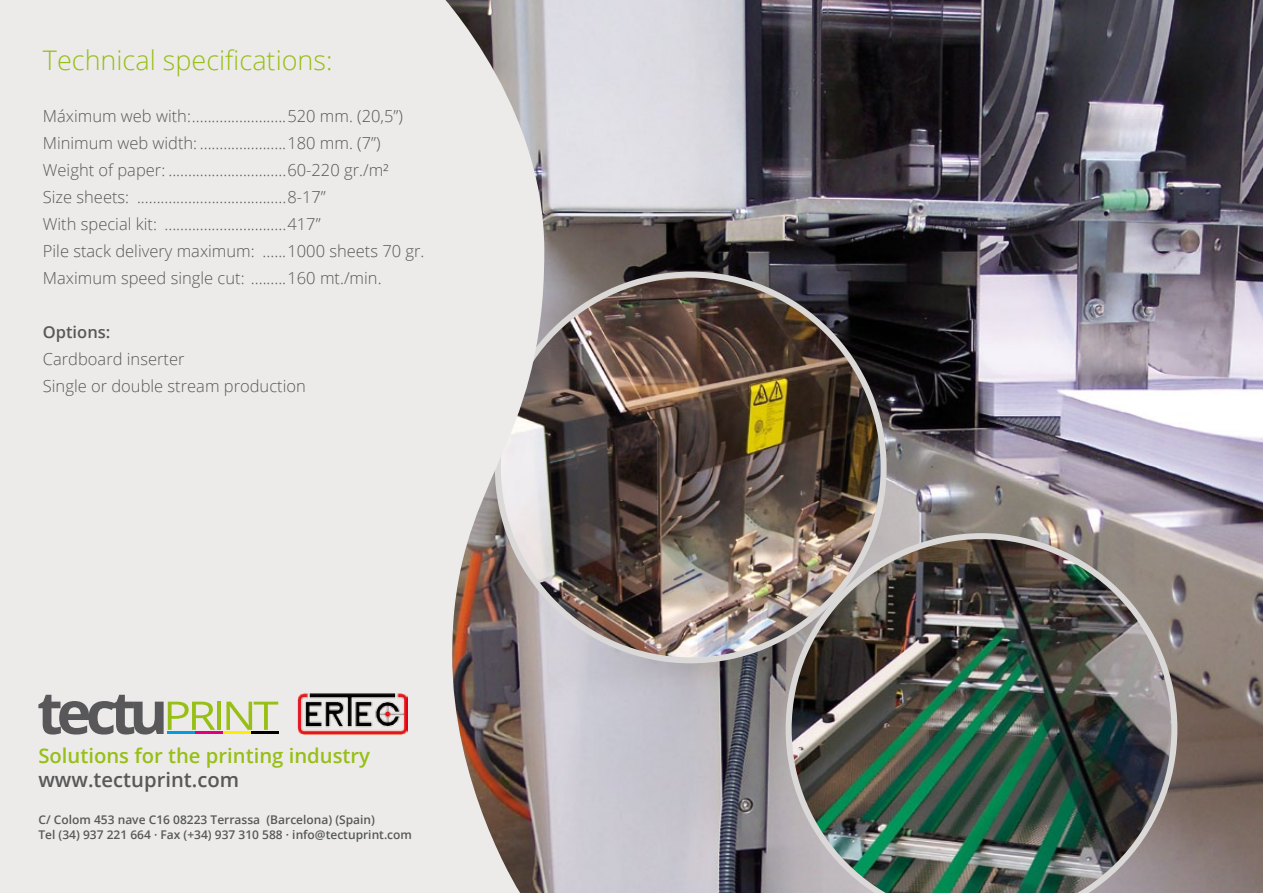
<style>
.page{position:relative;width:1263px;height:893px;background:#fff}
.page>*{position:absolute;margin:0;border:0;box-sizing:border-box;transform-origin:0 0}
.t1{font:300 27px "Open Sans";color:#97bf15}
.t2{font:600 20.25px "Open Sans";color:#97bf15}
.t3{font:600 20.25px "Open Sans";color:#585859}
.t4{font:300 16.5px/27px "Open Sans";color:#585859}
.t5{font:600 16.5px "Open Sans";color:#585859}
.t6{font:600 12px/14.4px "Open Sans";color:#585859}
</style>
<div class="page">
<img style="left:544px;top:0;width:719px;height:893px">
<img style="left:498px;top:275px;width:386px;height:385px;border-radius:193px">
<svg style="left:441px;top:0;width:103px;height:893px;background:#c2bab8"></svg>
<div style="left:0;top:0;width:441px;height:893px;background:#ecebea"></div>
<img style="left:786px;top:533px;width:391px;height:360px">
<svg style="left:38px;top:695px;width:177px;height:39px"></svg>
<hr style="left:217px;top:702px;width:4px;height:28px;background:#97bf15">
<svg style="left:226px;top:702px;width:52px;height:28px"></svg>
<hr style="left:251px;top:731px;width:27px;height:3px;background:#000">
<hr style="left:223px;top:731px;width:27px;height:3px;background:#ffed00">
<hr style="left:196px;top:731px;width:27px;height:3px;background:#e2007a">
<hr style="left:168px;top:731px;width:27px;height:3px;background:#009ee0">
<img style="left:297px;top:694px;width:111px;height:40px">
<h1 class="t1" style="left:43px;top:41px;width:291px">Technical specifications:</h1>
<p class="t4" style="left:43px;top:102px;width:383px">Máximum web with:........................520 mm. (20,5”)<br>Minimum web width: ......................180 mm. (7”)<br>Weight of paper: ..............................60-220 gr./m²<br>Size sheets: ......................................8-17”<br>With special kit: ...............................417”<br>Pile stack delivery maximum: ......1000 sheets 70 gr.<br>Maximum speed single cut: .........160 mt./min.</p>
<p class="t5" style="left:43px;top:320px;width:69px">Options:</p>
<p class="t4" style="left:43px;top:345px;width:264px">Cardboard inserter<br>Single or double stream production</p>
<p class="t2" style="left:38px;top:742px;width:333px">Solutions for the printing industry</p>
<p class="t3" style="left:38px;top:766px;width:202px">www.tectuprint.com</p>
<p class="t6" style="left:38px;top:812px;width:375px">C/ Colom 453 nave C16 08223 Terrassa (Barcelona) (Spain)<br>Tel (34) 937 221 664 · Fax (+34) 937 310 588 · info@tectuprint.com</p>
</div>
